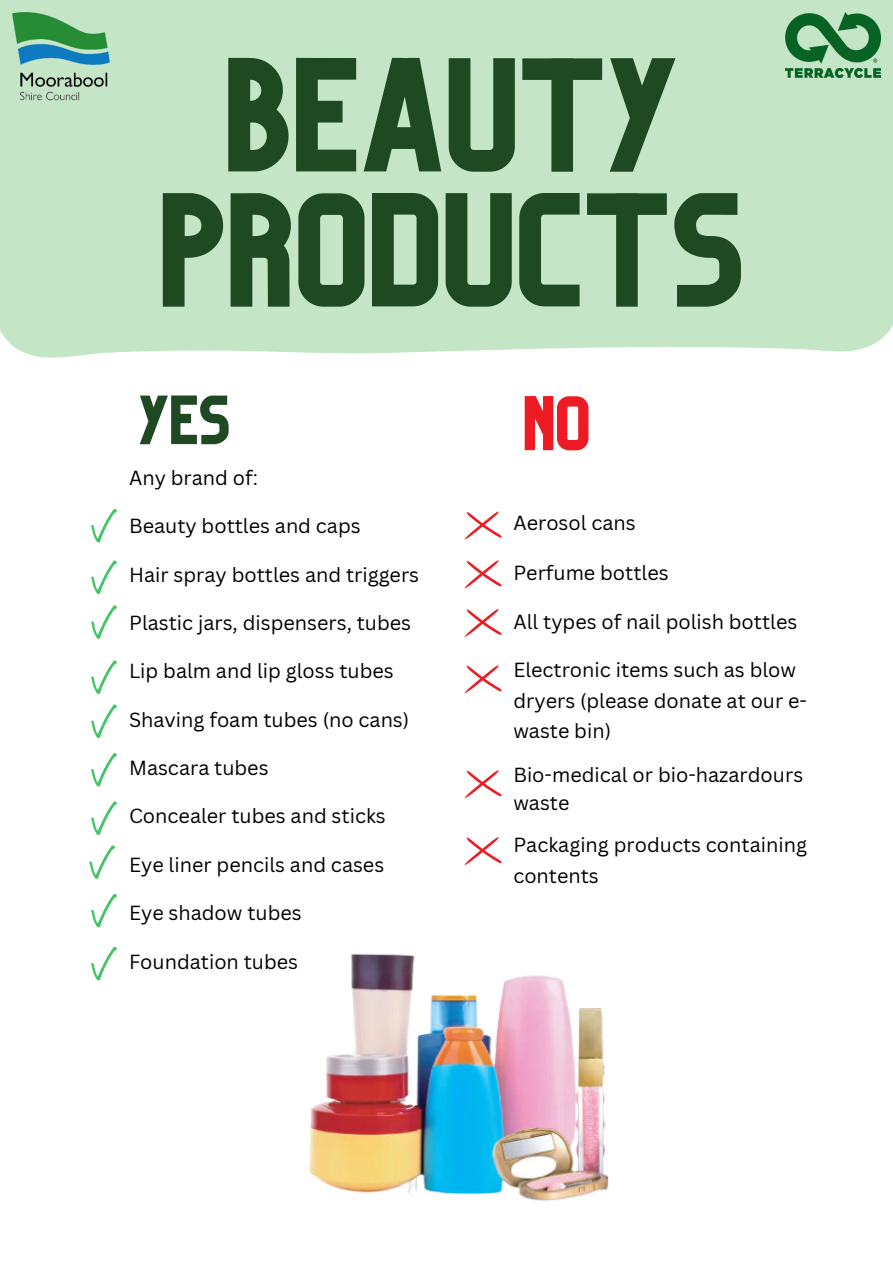
<style>
.page{position:relative;width:893px;height:1264px;background:#fff}
.page>*{position:absolute;margin:0;border:0;box-sizing:border-box;transform-origin:0 0}
.t1{font:149.85px/134.9px "Organic";color:#1e4922;text-align:center}
.t2{font:71.4px "Organic";color:#ed1c24}
.t3{font:64.2px "Organic";color:#1e4922}
.t4{font:19.8px/30.3px "Canva Sans";color:#000}
</style>
<div class="page">
<div style="left:0;top:0;width:892px;height:358px;background:#c4e6c7"></div>
<img style="left:309px;top:953px;width:300px;height:248px">
<svg style="left:464px;top:511px;width:37px;height:28px"></svg>
<svg style="left:464px;top:560px;width:37px;height:28px"></svg>
<svg style="left:464px;top:609px;width:37px;height:28px"></svg>
<svg style="left:464px;top:665px;width:37px;height:28px"></svg>
<svg style="left:464px;top:770px;width:37px;height:28px"></svg>
<svg style="left:464px;top:837px;width:37px;height:28px"></svg>
<img style="left:785px;top:12px;width:95px;height:65px">
<svg style="left:91px;top:509px;width:26px;height:33px"></svg>
<svg style="left:91px;top:560px;width:26px;height:34px"></svg>
<svg style="left:91px;top:605px;width:26px;height:34px"></svg>
<svg style="left:91px;top:660px;width:26px;height:34px"></svg>
<svg style="left:91px;top:704px;width:26px;height:34px"></svg>
<svg style="left:91px;top:753px;width:26px;height:33px"></svg>
<svg style="left:89px;top:845px;width:26px;height:33px"></svg>
<svg style="left:91px;top:893px;width:26px;height:34px"></svg>
<svg style="left:91px;top:946px;width:26px;height:34px"></svg>
<svg style="left:91px;top:801px;width:26px;height:34px"></svg>
<img style="left:13px;top:12px;width:96px;height:90px">
<p class="t1" style="left:163px;top:67px;width:587px">BEAUTY<br>PRODUCTS</p>
<p class="t3" style="left:140px;top:396px;width:94px">YES</p>
<p class="t4" style="left:129px;top:462px;width:130px">Any brand of:</p>
<p class="t4" style="left:129px;top:510px;width:233px">Beauty bottles and caps</p>
<p class="t4" style="left:129px;top:559px;width:291px">Hair spray bottles and triggers</p>
<p class="t4" style="left:129px;top:607px;width:283px">Plastic jars, dispensers, tubes</p>
<p class="t4" style="left:129px;top:655px;width:266px">Lip balm and lip gloss tubes</p>
<p class="t4" style="left:129px;top:704px;width:282px">Shaving foam tubes (no cans)</p>
<p class="t4" style="left:129px;top:752px;width:141px">Mascara tubes</p>
<p class="t4" style="left:129px;top:800px;width:258px">Concealer tubes and sticks</p>
<p class="t4" style="left:129px;top:849px;width:257px">Eye liner pencils and cases</p>
<p class="t4" style="left:129px;top:897px;width:174px">Eye shadow tubes</p>
<p class="t4" style="left:129px;top:945px;width:170px">Foundation tubes</p>
<p class="t2" style="left:524px;top:396px;width:69px">NO</p>
<p class="t4" style="left:513px;top:507px;width:124px">Aerosol cans</p>
<p class="t4" style="left:513px;top:557px;width:157px">Perfume bottles</p>
<p class="t4" style="left:513px;top:606px;width:285px">All types of nail polish bottles</p>
<p class="t4" style="left:513px;top:654px;width:295px">Electronic items such as blow dryers (please donate at our e&shy;waste bin)</p>
<p class="t4" style="left:513px;top:760px;width:291px;line-height:28px">Bio-medical or bio-hazardours waste</p>
<p class="t4" style="left:513px;top:828px;width:295px;line-height:31.5px">Packaging products containing contents</p>
</div>
